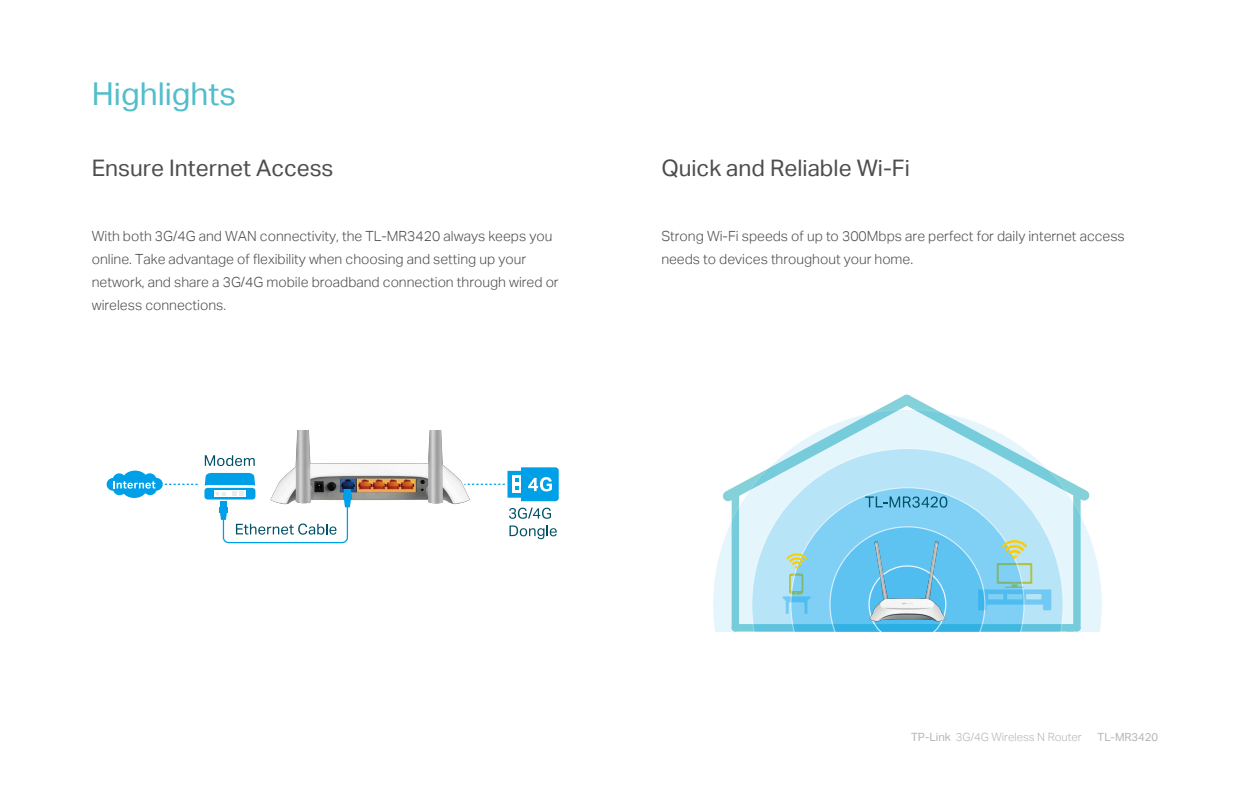
<style>
.page{position:relative;width:1260px;height:788px;background:#fff}
.page>*{position:absolute;margin:0;border:0;box-sizing:border-box;transform-origin:0 0}
.t1{font:31.5px "TP Link Aktiv Regular";color:#51beca}
.t2{font:22.75px "TP Link Aktiv Regular";color:#4d4d4d}
.t3{font:14px/22.8px "TP Link Aktiv Light";color:#4d4d4d}
.t4{font:11.38px "TP Link Aktiv Light";color:#b5b5b5}
.t5{font:11.2px "TP Link Aktiv Regular";color:#b5b5b5}
.s1{font-family:"TP Link Aktiv Regular"}
</style>
<div class="page">
<svg style="left:713px;top:539px;width:389px;height:92px"></svg>
<img style="left:858px;top:631px;width:96px;height:1px">
<svg style="left:722px;top:394px;width:368px;height:237px"></svg>
<svg style="left:509px;top:507px;width:42px;height:11px"></svg>
<svg style="left:509px;top:525px;width:48px;height:14px"></svg>
<svg style="left:205px;top:455px;width:50px;height:11px"></svg>
<svg style="left:107px;top:470px;width:90px;height:28px"></svg>
<svg style="left:472px;top:467px;width:87px;height:34px"></svg>
<img style="left:288px;top:431px;width:184px;height:74px">
<div style="left:343px;top:494px;width:9px;height:6px;background:#00a0e9"></div>
<svg style="left:205px;top:473px;width:146px;height:71px"></svg>
<h1 class="t1" style="left:92px;top:82px;width:146px">Highlights</h1>
<h2 class="t2" style="left:92px;top:158px;width:243px">Ensure Internet Access</h2>
<h2 class="t2" style="left:661px;top:158px;width:250px">Quick and Reliable Wi-Fi</h2>
<p class="t3" style="left:92px;top:226px;width:468px">With both 3G/4G and WAN connectivity, the TL-MR3420 always keeps you online. Take advantage of flexibility when choosing and setting up your network, and share a 3G/4G mobile broadband connection through wired or wireless connections.</p>
<p class="t3" style="left:661px;top:225px;width:465px">Strong Wi-Fi speeds of up to 300Mbps are perfect for daily internet access needs to devices throughout your home.</p>
<p class="t4" style="left:911px;top:730px;width:172px"><span class="s1">TP-Link</span> 3G/4G Wireless N Router</p>
<p class="t5" style="left:1098px;top:732px;width:62px">TL-MR3420</p>
</div>
